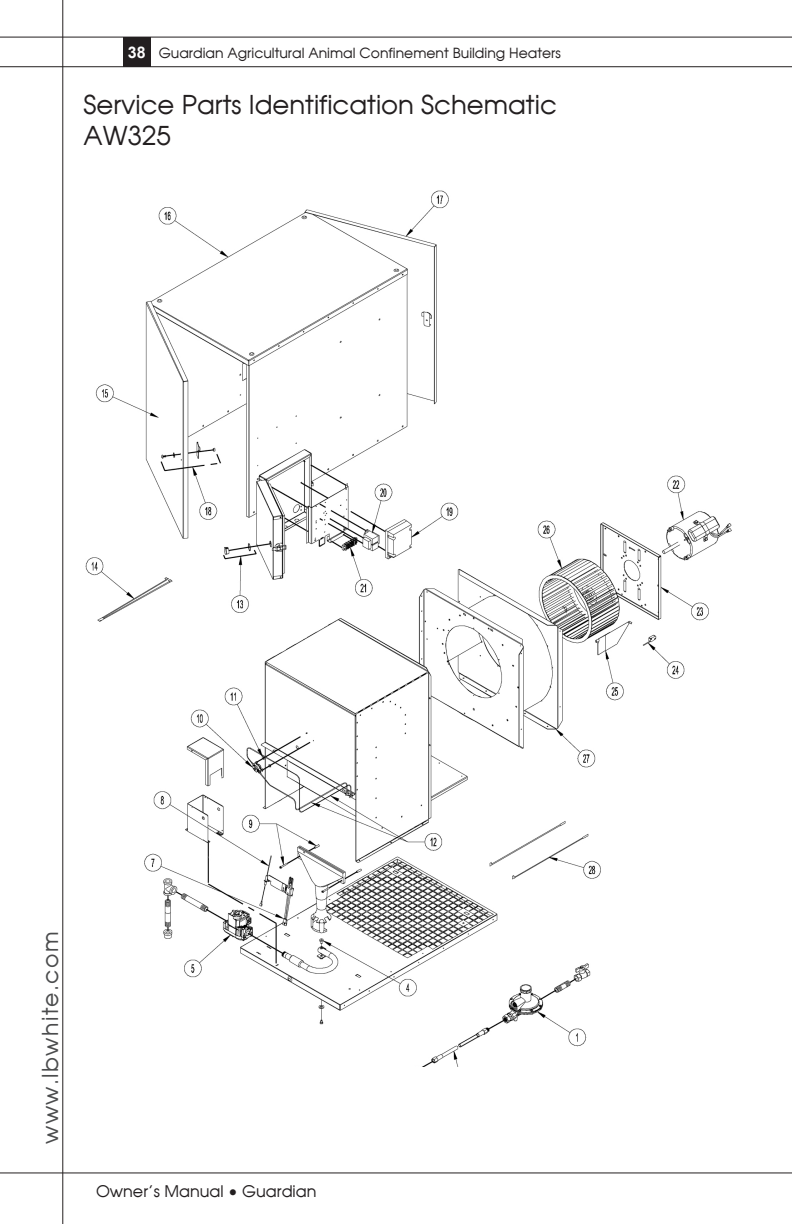
<style>
.page{position:relative;width:792px;height:1224px;background:#fff}
.page>*{position:absolute;margin:0;border:0;box-sizing:border-box;transform-origin:0 0}
.Attention_Header{font:26px "Moderne";color:#231f20}
.t1{font:22px "Moderne";letter-spacing:.06em;color:#4b4c4d}
.t2{font:16px "Moderne";color:#231f20}
.t3{font:700 16px "Arial";color:#fff}
.t4{font:14px "Moderne";color:#231f20}
</style>
<div class="page">
<hr style="left:0;top:37px;width:792px;height:1px;background:#231f20">
<hr style="left:0;top:66px;width:792px;height:1px;background:#231f20">
<hr style="left:0;top:1172px;width:792px;height:1px;background:#231f20">
<hr style="left:62px;top:0;width:1px;height:1224px;background:#231f20">
<div style="left:123px;top:37px;width:27px;height:29px;background:#231f20"></div>
<img style="left:85px;top:190px;width:647px;height:876px">
<p class="t3" style="left:128px;top:41px;width:20px">38</p>
<p class="Attention_Header" style="left:84px;top:88px;width:475px">Service Parts Identification Schematic</p>
<p class="Attention_Header" style="left:84px;top:119px;width:89px">AW325</p>
<p class="t4" style="left:159px;top:44px;width:404px">Guardian Agricultural Animal Confinement Building Heaters</p>
<h2 class="t1" style="left:36px;top:1144px;width:214px;rotate:-90deg">www.lbwhite.com</h2>
<p class="t2" style="left:96px;top:1181px;width:222px">Owner’s Manual • Guardian</p>
</div>
